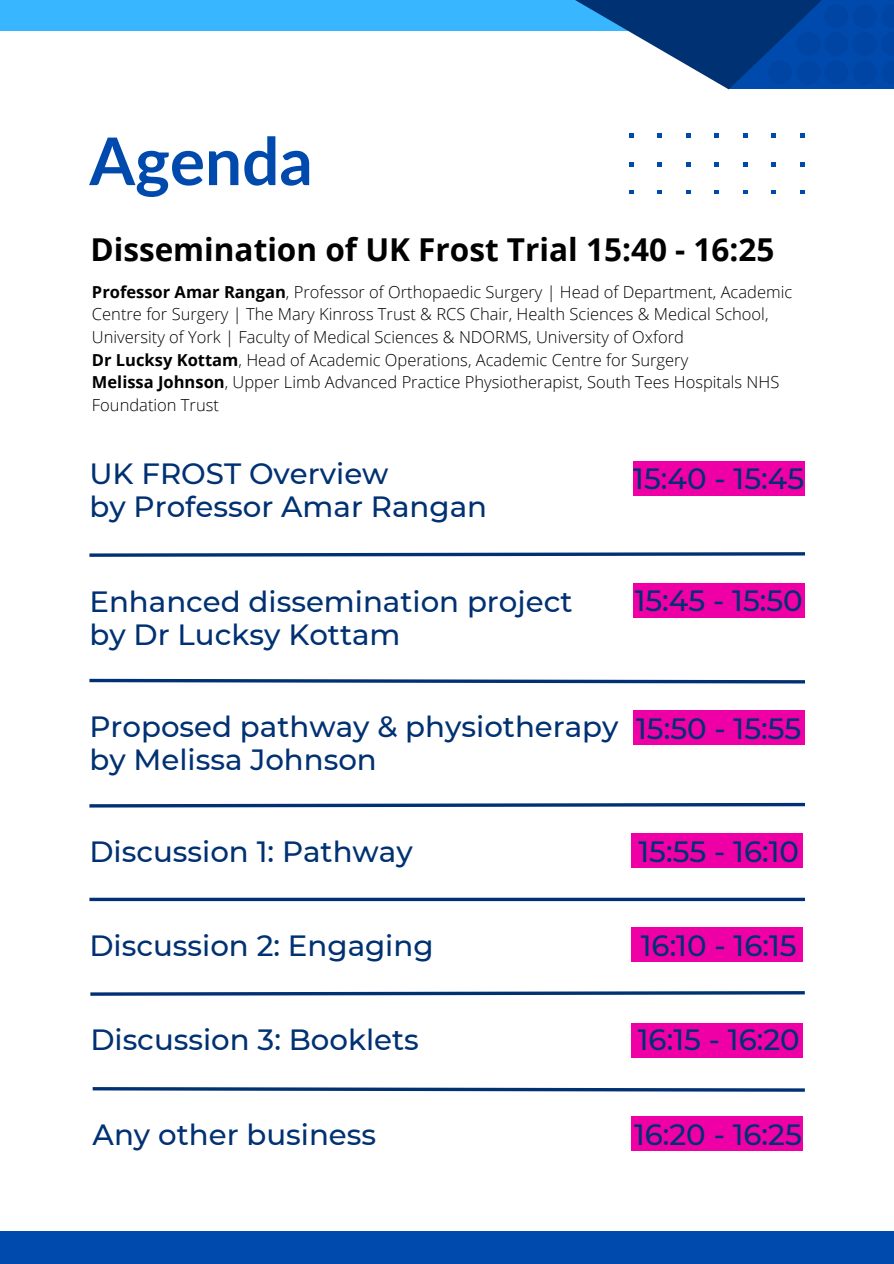
<style>
.page{position:relative;width:894px;height:1264px;background:#fff}
.page>*{position:absolute;margin:0;border:0;box-sizing:border-box;transform-origin:0 0}
.t1{font:700 65.7px "Lato";color:#004aad}
.t2{font:700 31.5px "Open Sans";color:#000}
.t3{font:500 29.25px "Montserrat";color:#003172}
.t4{font:300 16.5px/22.5px "Open Sans";color:#000}
.s1{font-weight:700}
</style>
<div class="page">
<div style="left:0;top:0;width:700px;height:31px;background:#38b6ff"></div>
<svg style="left:575px;top:0;width:153px;height:89px"></svg>
<svg style="left:728px;top:0;width:165px;height:89px;background:#003985"></svg>
<svg style="left:767px;top:4px;width:126px;height:81px;background:#0044a1"></svg>
<svg style="left:629px;top:133px;width:4px;height:5px"></svg>
<svg style="left:629px;top:162px;width:4px;height:4px"></svg>
<svg style="left:629px;top:190px;width:4px;height:4px"></svg>
<svg style="left:657px;top:133px;width:4px;height:5px"></svg>
<svg style="left:657px;top:162px;width:4px;height:4px"></svg>
<svg style="left:657px;top:190px;width:4px;height:4px"></svg>
<svg style="left:686px;top:133px;width:4px;height:5px"></svg>
<svg style="left:686px;top:162px;width:4px;height:4px"></svg>
<svg style="left:686px;top:190px;width:4px;height:4px"></svg>
<svg style="left:714px;top:133px;width:4px;height:5px"></svg>
<svg style="left:714px;top:162px;width:4px;height:4px"></svg>
<svg style="left:714px;top:190px;width:4px;height:4px"></svg>
<svg style="left:743px;top:133px;width:4px;height:5px"></svg>
<svg style="left:743px;top:162px;width:4px;height:4px"></svg>
<svg style="left:743px;top:190px;width:4px;height:4px"></svg>
<svg style="left:771px;top:133px;width:4px;height:5px"></svg>
<svg style="left:771px;top:162px;width:4px;height:4px"></svg>
<svg style="left:771px;top:190px;width:4px;height:4px"></svg>
<svg style="left:800px;top:133px;width:4px;height:5px"></svg>
<svg style="left:800px;top:162px;width:4px;height:4px"></svg>
<svg style="left:800px;top:190px;width:4px;height:4px"></svg>
<div style="left:0;top:1231px;width:893px;height:32px;background:#004aad"></div>
<svg style="left:89px;top:552px;width:716px;height:5px"></svg>
<div style="left:632px;top:583px;width:172px;height:34px;background:#ee00a6"></div>
<div style="left:632px;top:461px;width:172px;height:34px;background:#ee00a6"></div>
<svg style="left:90px;top:991px;width:715px;height:5px"></svg>
<div style="left:630px;top:1022px;width:172px;height:35px;background:#ee00a6"></div>
<svg style="left:92px;top:1087px;width:713px;height:5px"></svg>
<div style="left:630px;top:1116px;width:172px;height:34px;background:#ee00a6"></div>
<svg style="left:89px;top:678px;width:716px;height:6px"></svg>
<div style="left:632px;top:710px;width:172px;height:34px;background:#ee00a6"></div>
<svg style="left:89px;top:802px;width:716px;height:6px"></svg>
<div style="left:630px;top:833px;width:172px;height:34px;background:#ee00a6"></div>
<svg style="left:89px;top:897px;width:715px;height:4px;background:#2e568b"></svg>
<div style="left:630px;top:927px;width:172px;height:34px;background:#ee00a6"></div>
<p class="t1" style="left:89px;top:120px;width:225px">Agenda</p>
<p class="t2" style="left:90px;top:227px;width:685px">Dissemination of UK Frost Trial 15:40 - 16:25</p>
<p class="t4" style="left:92px;top:280px;width:701px"><span class="s1">Professor Amar Rangan</span>, Professor of Orthopaedic Surgery | Head of Department, Academic<br>Centre for Surgery | The Mary Kinross Trust &amp; RCS Chair, Health Sciences &amp; Medical School,<br>University of York | Faculty of Medical Sciences &amp; NDORMS, University of Oxford</p>
<p class="t4" style="left:92px;top:348px;width:597px"><span class="s1">Dr Lucksy Kottam</span>, Head of Academic Operations, Academic Centre for Surgery</p>
<p class="t4" style="left:92px;top:370px;width:688px"><span class="s1">Melissa Johnson</span>, Upper Limb Advanced Practice Physiotherapist, South Tees Hospitals NHS<br>Foundation Trust</p>
<p class="t3" style="left:89px;top:455px;width:300px">UK FROST Overview</p>
<p class="t3" style="left:89px;top:488px;width:399px">by Professor Amar Rangan</p>
<p class="t3" style="left:633px;top:460px;width:172px">15:40 - 15:45</p>
<p class="t3" style="left:89px;top:583px;width:484px">Enhanced dissemination project</p>
<p class="t3" style="left:89px;top:616px;width:312px">by Dr Lucksy Kottam</p>
<p class="t3" style="left:634px;top:582px;width:169px">15:45 - 15:50</p>
<p class="t3" style="left:89px;top:708px;width:530px">Proposed pathway &amp; physiotherapy</p>
<p class="t3" style="left:89px;top:741px;width:289px">by Melissa Johnson</p>
<p class="t3" style="left:636px;top:711px;width:167px">15:50 - 15:55</p>
<p class="t3" style="left:89px;top:834px;width:325px">Discussion 1: Pathway</p>
<p class="t3" style="left:638px;top:834px;width:162px">15:55 - 16:10</p>
<p class="t3" style="left:89px;top:927px;width:345px">Discussion 2: Engaging</p>
<p class="t3" style="left:640px;top:927px;width:157px">16:10 - 16:15</p>
<p class="t3" style="left:90px;top:1022px;width:330px">Discussion 3: Booklets</p>
<p class="t3" style="left:637px;top:1022px;width:163px">16:15 - 16:20</p>
<p class="t3" style="left:93px;top:1116px;width:285px">Any other business</p>
<p class="t3" style="left:633px;top:1116px;width:169px">16:20 - 16:25</p>
</div>
